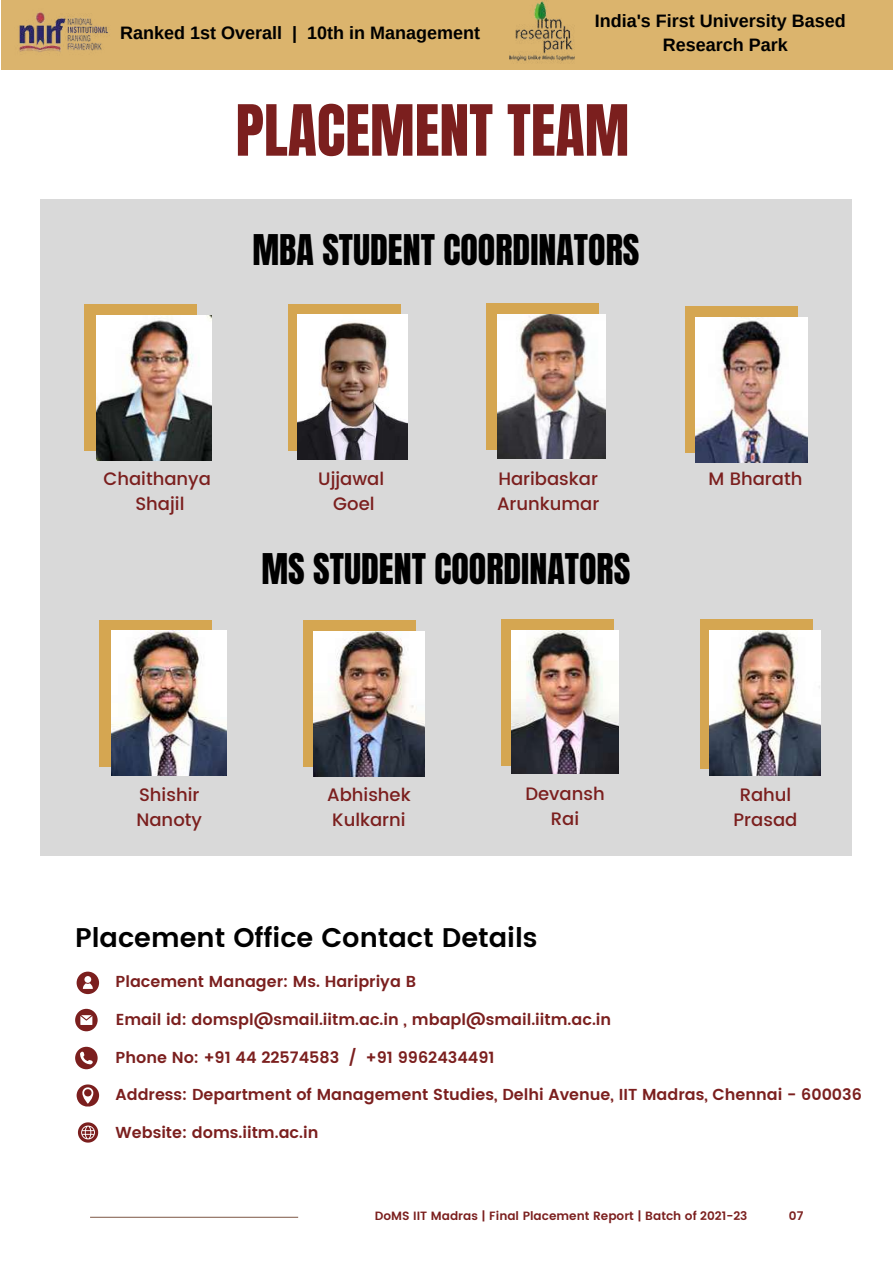
<style>
.page{position:relative;width:893px;height:1264px;background:#fff}
.page>*{position:absolute;margin:0;border:0;box-sizing:border-box;transform-origin:0 0}
.t1{font:60px "Anton";color:#7b1f1e}
.t2{font:36px "Anton";color:#000}
.t3{font:600 27px "Poppins";color:#000}
.t4{font:500 18px/24.8px "Poppins";color:#7b1f1e;text-align:center}
.t5{font:700 18px/24.8px "Arimo";color:#000;text-align:center}
.t6{font:600 15.9px "Poppins";color:#7b1f1e}
.t7{font:600 12px "Poppins";color:#7b1f1e}
</style>
<div class="page">
<div style="left:40px;top:199px;width:811px;height:657px;background:#d9d9d9"></div>
<svg style="left:75px;top:1046px;width:23px;height:23px"></svg>
<svg style="left:75px;top:1008px;width:23px;height:23px"></svg>
<svg style="left:77px;top:1084px;width:22px;height:23px"></svg>
<svg style="left:77px;top:971px;width:22px;height:23px"></svg>
<svg style="left:78px;top:1122px;width:20px;height:20px"></svg>
<hr style="left:90px;top:1216px;width:208px;height:1px;background:#8b6959">
<div style="left:1px;top:0;width:891px;height:69px;background:#dbb46d"></div>
<img style="left:19px;top:12px;width:90px;height:40px">
<img style="left:509px;top:1px;width:65px;height:62px">
<div style="left:84px;top:305px;width:113px;height:146px;background:#d5a651"></div>
<img style="left:97px;top:315px;width:114px;height:145px">
<div style="left:288px;top:305px;width:113px;height:146px;background:#d5a651"></div>
<img style="left:297px;top:315px;width:110px;height:145px">
<div style="left:485px;top:303px;width:113px;height:146px;background:#d5a651"></div>
<img style="left:497px;top:314px;width:108px;height:144px">
<div style="left:684px;top:306px;width:113px;height:146px;background:#d5a651"></div>
<img style="left:695px;top:317px;width:112px;height:145px">
<div style="left:99px;top:620px;width:113px;height:147px;background:#d5a651"></div>
<img style="left:112px;top:631px;width:114px;height:145px">
<div style="left:303px;top:620px;width:113px;height:147px;background:#d5a651"></div>
<div style="left:500px;top:619px;width:113px;height:146px;background:#d5a651"></div>
<div style="left:699px;top:619px;width:113px;height:149px;background:#d5a651"></div>
<img style="left:314px;top:631px;width:110px;height:145px">
<img style="left:511px;top:630px;width:107px;height:143px">
<img style="left:709px;top:631px;width:111px;height:145px">
<p class="t5" style="left:120px;top:20px;width:361px">Ranked 1st Overall | 10th in Management</p>
<p class="t5" style="left:594px;top:8px;width:252px">India's First University Based<br>Research Park</p>
<h1 class="t1" style="left:235px;top:87px;width:395px">PLACEMENT TEAM</h1>
<h2 class="t2" style="left:252px;top:224px;width:388px">MBA STUDENT COORDINATORS</h2>
<p class="t4" style="left:103px;top:466px;width:109px">Chaithanya<br>Shajil</p>
<p class="t4" style="left:318px;top:466px;width:67px">Ujjawal<br>Goel</p>
<p class="t4" style="left:497px;top:466px;width:104px;text-align:left">Haribaskar<br>Arunkumar</p>
<p class="t4" style="left:708px;top:466px;width:95px">M Bharath</p>
<h2 class="t2" style="left:261px;top:543px;width:370px">MS STUDENT COORDINATORS</h2>
<p class="t4" style="left:136px;top:782px;width:67px;text-align:left">Shishir<br>Nanoty</p>
<p class="t4" style="left:327px;top:782px;width:85px;text-align:left">Abhishek<br>Kulkarni</p>
<p class="t4" style="left:525px;top:781px;width:81px">Devansh<br>Rai</p>
<p class="t4" style="left:733px;top:782px;width:65px">Rahul<br>Prasad</p>
<h3 class="t3" style="left:75px;top:922px;width:464px">Placement Office Contact Details</h3>
<p class="t6" style="left:116px;top:972px;width:302px">Placement Manager: Ms. Haripriya B</p>
<p class="t6" style="left:116px;top:1010px;width:497px">Email id: domspl@smail.iitm.ac.in , mbapl@smail.iitm.ac.in</p>
<p class="t6" style="left:116px;top:1047px;width:380px">Phone No: +91 44 22574583 / +91 9962434491</p>
<p class="t6" style="left:116px;top:1085px;width:747px">Address: Department of Management Studies, Delhi Avenue, IIT Madras, Chennai - 600036</p>
<p class="t6" style="left:116px;top:1122px;width:204px">Website: doms.iitm.ac.in</p>
<p class="t7" style="left:375px;top:1208px;width:374px">DoMS IIT Madras | Final Placement Report | Batch of 2021-23</p>
<p class="t7" style="left:788px;top:1208px;width:16px">07</p>
</div>
